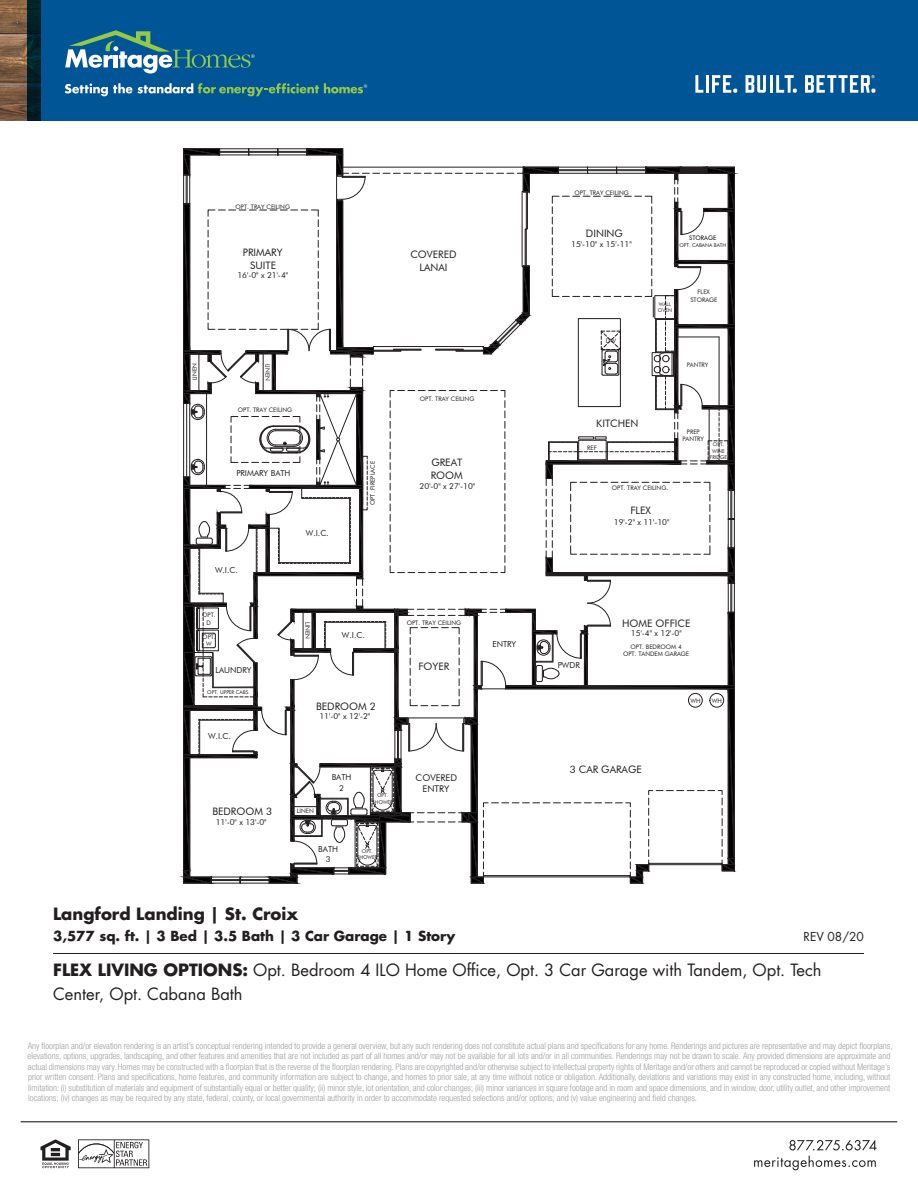
<style>
.page{position:relative;width:918px;height:1188px;background:#fff}
.page>*{position:absolute;margin:0;border:0;box-sizing:border-box;transform-origin:0 0}
.t1{font:16.5px/24px "Futura Std";color:#231f20}
.t2{font:700 16.5px "Futura Std";color:#231f20}
.t3{font:700 13.5px "Futura Std";color:#231f20}
.t4{font:12px "Futura Std";color:#231f20}
.t5{font:10.35px/12.8px "Futura BT";color:#231f20;text-align:center}
.t6{font:9.3px/11.6px "Futura BT";color:#231f20;text-align:center}
.t7{font:300 condensed 9px/10.5px "Helvetica Neue LT Std";color:#9d9fa2}
.t8{font:8.25px/10.2px "Futura BT";color:#231f20;text-align:center}
.t9{font:6.15px/7.6px "Futura BT";color:#231f20;text-align:center}
.t10{font:6.15px "Futura BT";color:#000}
.t11{font:5.1px/6.4px "Futura BT";color:#231f20;text-align:center}
.s1{font-weight:700}
</style>
<div class="page">
<img style="left:0;top:0;width:27px;height:121px">
<div style="left:27px;top:0;width:891px;height:121px;background:#005596"></div>
<svg style="left:41px;top:1139px;width:30px;height:29px"></svg>
<svg style="left:78px;top:1139px;width:71px;height:29px"></svg>
<hr style="left:21px;top:1121px;width:876px;height:1px;background:#231f20">
<svg style="left:754px;top:1156px;width:122px;height:14px"></svg>
<svg style="left:789px;top:1140px;width:88px;height:10px"></svg>
<svg style="left:65px;top:30px;width:190px;height:44px"></svg>
<svg style="left:65px;top:83px;width:302px;height:13px"></svg>
<svg style="left:695px;top:75px;width:8px;height:18px"></svg>
<hr style="left:706px;top:75px;width:3px;height:18px;background:#fff">
<svg style="left:712px;top:75px;width:25px;height:18px"></svg>
<svg style="left:746px;top:75px;width:51px;height:18px"></svg>
<svg style="left:805px;top:75px;width:70px;height:18px"></svg>
<svg style="left:183px;top:148px;width:552px;height:736px"></svg>
<hr style="left:53px;top:953px;width:811px;height:1px;background:#231f20">
<p class="t9" style="left:236px;top:203px;width:56px">OPT. TRAY CEILING</p>
<p class="t5" style="left:243px;top:246px;width:41px">PRIMARY<br>SUITE</p>
<p class="t8" style="left:237px;top:270px;width:52px">16'-0" x 21'-4"</p>
<p class="t5" style="left:410px;top:248px;width:48px">COVERED<br>LANAI</p>
<p class="t9" style="left:191px;top:380px;width:19px;rotate:-90deg">LINEN</p>
<p class="t9" style="left:271px;top:364px;width:19px;rotate:90deg">LINEN</p>
<p class="t9" style="left:238px;top:406px;width:56px">OPT. TRAY CEILING</p>
<p class="t9" style="left:420px;top:395px;width:56px">OPT. TRAY CEILING</p>
<p class="t8" style="left:236px;top:468px;width:56px">PRIMARY BATH</p>
<p class="t8" style="left:215px;top:565px;width:24px">W.I.C.</p>
<p class="t8" style="left:306px;top:528px;width:24px">W.I.C.</p>
<p class="t9" style="left:369px;top:505px;width:46px;rotate:-90deg">OPT. FIREPLACE</p>
<p class="t5" style="left:431px;top:456px;width:34px;text-align:left">GREAT<br>ROOM</p>
<p class="t8" style="left:420px;top:481px;width:57px">20'-0" x 27'-10"</p>
<p class="t9" style="left:202px;top:611px;width:15px">OPT.<br>D</p>
<p class="t9" style="left:202px;top:633px;width:15px">OPT.<br>W</p>
<p class="t8" style="left:215px;top:665px;width:38px">LAUNDRY</p>
<p class="t11" style="left:207px;top:689px;width:43px">OPT. UPPER CABS</p>
<p class="t8" style="left:208px;top:731px;width:24px">W.I.C.</p>
<p class="t5" style="left:212px;top:805px;width:61px">BEDROOM 3</p>
<p class="t8" style="left:216px;top:817px;width:52px">11'-0" x 13'-0"</p>
<p class="t9" style="left:311px;top:622px;width:19px;rotate:90deg">LINEN</p>
<p class="t8" style="left:342px;top:630px;width:24px">W.I.C.</p>
<p class="t5" style="left:316px;top:700px;width:61px">BEDROOM 2</p>
<p class="t8" style="left:319px;top:711px;width:52px">11'-0" x 12'-2"</p>
<p class="t9" style="left:407px;top:619px;width:56px">OPT. TRAY CEILING</p>
<p class="t5" style="left:418px;top:660px;width:32px">FOYER</p>
<p class="t9" style="left:297px;top:807px;width:19px">LINEN</p>
<p class="t8" style="left:332px;top:772px;width:21px">BATH<br>2</p>
<p class="t11" style="left:372px;top:792px;width:22px">OPT.<br>SHOWER</p>
<p class="t8" style="left:318px;top:844px;width:21px">BATH<br>3</p>
<p class="t11" style="left:357px;top:847px;width:22px">OPT.<br>SHOWER</p>
<p class="t6" style="left:416px;top:772px;width:43px">COVERED<br>ENTRY</p>
<p class="t8" style="left:492px;top:639px;width:25px">ENTRY</p>
<p class="t9" style="left:574px;top:189px;width:56px">OPT. TRAY CEILING</p>
<p class="t5" style="left:586px;top:227px;width:39px">DINING</p>
<p class="t8" style="left:571px;top:239px;width:62px">15'-10" x 15'-11"</p>
<p class="t9" style="left:606px;top:337px;width:12px">DW</p>
<p class="t10" style="left:689px;top:234px;width:29px">STORAGE</p>
<p class="t11" style="left:679px;top:242px;width:48px">OPT. CABANA BATH</p>
<p class="t11" style="left:658px;top:301px;width:16px;text-align:left">WALL<br>OVEN</p>
<p class="t9" style="left:690px;top:288px;width:29px">FLEX<br>STORAGE</p>
<p class="t9" style="left:687px;top:361px;width:23px">PANTRY</p>
<p class="t5" style="left:596px;top:416px;width:44px">KITCHEN</p>
<p class="t9" style="left:587px;top:444px;width:11px">REF</p>
<p class="t9" style="left:682px;top:427px;width:23px">PREP<br>PANTRY</p>
<p class="t11" style="left:710px;top:441px;width:19px">OPT.<br>WINE<br>FRIDGE</p>
<p class="t9" style="left:612px;top:484px;width:58px">OPT. TRAY CEILING.</p>
<p class="t5" style="left:630px;top:504px;width:22px">FLEX</p>
<p class="t8" style="left:614px;top:517px;width:57px">19'-2" x 11'-10"</p>
<p class="t5" style="left:622px;top:617px;width:70px">HOME OFFICE</p>
<p class="t8" style="left:631px;top:628px;width:52px">15'-4" x 12'-0"</p>
<p class="t8" style="left:558px;top:660px;width:24px">PWDR</p>
<p class="t9" style="left:623px;top:643px;width:68px">OPT. BEDROOM 4<br>OPT. TANDEM GARAGE</p>
<p class="t9" style="left:690px;top:697px;width:12px">WH</p>
<p class="t9" style="left:712px;top:697px;width:12px">WH</p>
<p class="t5" style="left:570px;top:763px;width:74px">3 CAR GARAGE</p>
<p class="t2" style="left:53px;top:902px;width:246px">Langford Landing | St. Croix</p>
<p class="t3" style="left:53px;top:927px;width:404px">3,577 sq. ft. | 3 Bed | 3.5 Bath | 3 Car Garage | 1 Story</p>
<p class="t1" style="left:53px;top:958px;width:770px"><span class="s1">FLEX LIVING OPTIONS:</span> Opt. Bedroom 4 ILO Home Office, Opt. 3 Car Garage with Tandem, Opt. Tech<br>Center, Opt. Cabana Bath</p>
<p class="t4" style="left:803px;top:929px;width:62px">REV 08/20</p>
<p class="t7" style="left:28px;top:1040px;width:866px">Any floorplan and/or elevation rendering is an artist’s conceptual rendering intended to provide a general overview, but any such rendering does not constitute actual plans and specifications for any home. Renderings and pictures are representative and may depict floorplans, elevations, options, upgrades, landscaping, and other features and amenities that are not included as part of all homes and/or may not be available for all lots and/or in all communities. Renderings may not be drawn to scale. Any provided dimensions are approximate and actual dimensions may vary. Homes may be constructed with a floorplan that is the reverse of the floorplan rendering. Plans are copyrighted and/or otherwise subject to intellectual property rights of Meritage and/or others and cannot be reproduced or copied without Meritage’s prior written consent. Plans and specifications, home features, and community information are subject to change, and homes to prior sale, at any time without notice or obligation. Additionally, deviations and variations may exist in any constructed home, including, without limitation: (i) substitution of materials and equipment of substantially equal or better quality; (ii) minor style, lot orientation, and color changes; (iii) minor variances in square footage and in room and space dimensions, and in window, door, utility outlet, and other improvement locations; (iv) changes as may be required by any state, federal, county, or local governmental authority in order to accommodate requested selections and/or options; and (v) value engineering and field changes.</p>
</div>
